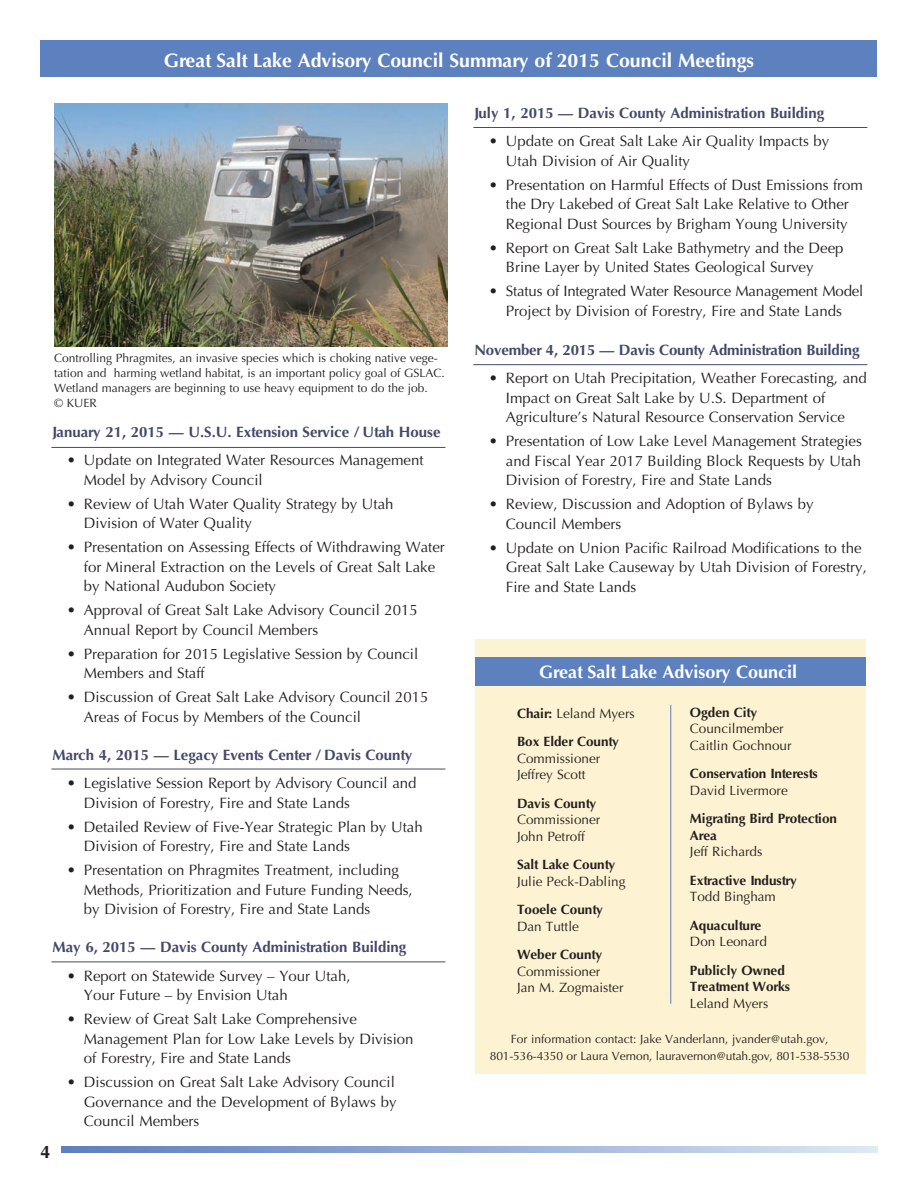
<style>
.page{position:relative;width:918px;height:1188px;background:#fff}
.page>*{position:absolute;margin:0;border:0;box-sizing:border-box;transform-origin:0 0}
.t1{font:700 19.5px "Optima";color:#fff}
.t2{font:700 18px "Optima";color:#fff}
.t3{font:700 18px "Optima";color:#231f20}
.t4{font:15px/19.5px "Optima";color:#231f20}
.t5{font:700 15px "Optima";color:#434969}
.t6{font:700 13.5px/16.5px "Optima";color:#231f20}
.t7{font:13.5px/16.5px "Optima";color:#231f20}
.t8{font:12px/15px "Optima";color:#231f20;text-align:center}
.s1{font-weight:400}
</style>
<div class="page">
<div style="left:475px;top:640px;width:391px;height:434px;background:#fdf3d2"></div>
<div style="left:475px;top:658px;width:391px;height:28px;background:#5d80be"></div>
<hr style="left:670px;top:705px;width:1px;height:299px;background:#5d80be">
<svg style="left:61px;top:1146px;width:817px;height:7px;background:#99b0d6"></svg>
<div style="left:40px;top:40px;width:838px;height:37px;background:#5d80be"></div>
<hr style="left:473px;top:127px;width:394px;height:1px;background:#434969">
<hr style="left:473px;top:364px;width:394px;height:1px;background:#434969">
<hr style="left:51px;top:769px;width:395px;height:1px;background:#434969">
<hr style="left:51px;top:962px;width:395px;height:1px;background:#434969">
<hr style="left:51px;top:447px;width:395px;height:1px;background:#434969">
<img style="left:54px;top:104px;width:393px;height:243px">
<h1 class="t1" style="left:164px;top:49px;width:592px">Great Salt Lake Advisory Council Summary of 2015 Council Meetings</h1>
<p class="t8" style="left:54px;top:351px;width:392px;text-align:left">Controlling Phragmites, an invasive species which is choking native vege&shy;tation and harming wetland habitat, is an important policy goal of GSLAC.<br>Wetland managers are beginning to use heavy equipment to do the job.<br>© KUER</p>
<p class="t5" style="left:52px;top:423px;width:390px">January 21, 2015 — U.S.U. Extension Service / Utah House</p>
<p class="t4" style="left:84px;top:451px;width:341px;text-indent:-17px">• Update on Integrated Water Resources Management<br>Model by Advisory Council</p>
<p class="t4" style="left:84px;top:494px;width:311px;text-indent:-17px">• Review of Utah Water Quality Strategy by Utah<br>Division of Water Quality</p>
<p class="t4" style="left:84px;top:538px;width:362px;text-indent:-17px">• Presentation on Assessing Effects of Withdrawing Water for Mineral Extraction on the Levels of Great Salt Lake by National Audubon Society</p>
<p class="t4" style="left:84px;top:601px;width:335px;text-indent:-17px">• Approval of Great Salt Lake Advisory Council 2015<br>Annual Report by Council Members</p>
<p class="t4" style="left:84px;top:644px;width:336px;text-indent:-17px">• Preparation for 2015 Legislative Session by Council<br>Members and Staff</p>
<p class="t4" style="left:84px;top:688px;width:346px;text-indent:-17px">• Discussion of Great Salt Lake Advisory Council 2015<br>Areas of Focus by Members of the Council</p>
<p class="t5" style="left:52px;top:746px;width:361px">March 4, 2015 — Legacy Events Center / Davis County</p>
<p class="t4" style="left:84px;top:774px;width:334px;text-indent:-17px">• Legislative Session Report by Advisory Council and<br>Division of Forestry, Fire and State Lands</p>
<p class="t4" style="left:84px;top:817px;width:340px;text-indent:-17px">• Detailed Review of Five-Year Strategic Plan by Utah<br>Division of Forestry, Fire and State Lands</p>
<p class="t4" style="left:84px;top:861px;width:330px;text-indent:-17px">• Presentation on Phragmites Treatment, including<br>Methods, Prioritization and Future Funding Needs, by Division of Forestry, Fire and State Lands</p>
<p class="t5" style="left:52px;top:938px;width:355px">May 6, 2015 — Davis County Administration Building</p>
<p class="t4" style="left:84px;top:966px;width:268px;text-indent:-17px">• Report on Statewide Survey – Your Utah,<br>Your Future – by Envision Utah</p>
<p class="t4" style="left:84px;top:1010px;width:331px;text-indent:-17px">• Review of Great Salt Lake Comprehensive<br>Management Plan for Low Lake Levels by Division of Forestry, Fire and State Lands</p>
<p class="t4" style="left:84px;top:1073px;width:314px;text-align:justify;text-indent:-17px">• Discussion on Great Salt Lake Advisory Council Governance and the Development of Bylaws by Council Members</p>
<p class="t3" style="left:40px;top:1141px;width:12px">4</p>
<p class="t5" style="left:474px;top:104px;width:351px">July 1, 2015 — Davis County Administration Building</p>
<p class="t4" style="left:506px;top:131px;width:325px;text-indent:-17px">• Update on Great Salt Lake Air Quality Impacts by<br>Utah Division of Air Quality</p>
<p class="t4" style="left:489px;top:175px;width:376px;text-align:center">• Presentation on Harmful Effects of Dust Emissions from the Dry Lakebed of Great Salt Lake Relative to Other<br>Regional Dust Sources by Brigham Young University</p>
<p class="t4" style="left:506px;top:238px;width:339px;text-indent:-17px">• Report on Great Salt Lake Bathymetry and the Deep<br>Brine Layer by United States Geological Survey</p>
<p class="t4" style="left:489px;top:281px;width:376px;text-align:center">• Status of Integrated Water Resource Management Model<br>Project by Division of Forestry, Fire and State Lands</p>
<p class="t5" style="left:474px;top:341px;width:387px">November 4, 2015 — Davis County Administration Building</p>
<p class="t4" style="left:506px;top:369px;width:362px;text-indent:-17px">• Report on Utah Precipitation, Weather Forecasting, and<br>Impact on Great Salt Lake by U.S. Department of<br>Agriculture’s Natural Resource Conservation Service</p>
<p class="t4" style="left:506px;top:432px;width:357px;text-align:justify;text-indent:-17px">• Presentation of Low Lake Level Management Strategies and Fiscal Year 2017 Building Block Requests by Utah Division of Forestry, Fire and State Lands</p>
<p class="t4" style="left:506px;top:495px;width:309px;text-indent:-17px">• Review, Discussion and Adoption of Bylaws by<br>Council Members</p>
<p class="t4" style="left:506px;top:538px;width:362px;text-indent:-17px">• Update on Union Pacific Railroad Modifications to the<br>Great Salt Lake Causeway by Utah Division of Forestry,<br>Fire and State Lands</p>
<p class="t2" style="left:539px;top:661px;width:260px">Great Salt Lake Advisory Council</p>
<p class="t6" style="left:517px;top:699px;width:119px;line-height:28.5px">Chair: <span class="s1">Leland Myers<br></span>Box Elder County</p>
<p class="t7" style="left:517px;top:750px;width:85px">Commissioner<br>Jeffrey Scott</p>
<p class="t6" style="left:517px;top:795px;width:81px">Davis County</p>
<p class="t7" style="left:517px;top:812px;width:85px">Commissioner<br>John Petroff</p>
<p class="t6" style="left:517px;top:857px;width:100px">Salt Lake County</p>
<p class="t7" style="left:517px;top:873px;width:110px">Julie Peck-Dabling</p>
<p class="t6" style="left:517px;top:902px;width:87px">Tooele County</p>
<p class="t7" style="left:517px;top:918px;width:63px">Dan Tuttle</p>
<p class="t6" style="left:517px;top:947px;width:87px">Weber County</p>
<p class="t7" style="left:517px;top:963px;width:108px">Commissioner<br>Jan M. Zogmaister</p>
<p class="t6" style="left:690px;top:704px;width:69px">Ogden City</p>
<p class="t7" style="left:690px;top:721px;width:103px">Councilmember<br>Caitlin Gochnour</p>
<p class="t6" style="left:690px;top:766px;width:129px">Conservation Interests</p>
<p class="t7" style="left:690px;top:782px;width:99px">David Livermore</p>
<p class="t6" style="left:690px;top:811px;width:149px">Migrating Bird Protection<br>Area</p>
<p class="t7" style="left:690px;top:844px;width:74px">Jeff Richards</p>
<p class="t6" style="left:690px;top:872px;width:108px">Extractive Industry</p>
<p class="t7" style="left:690px;top:889px;width:87px">Todd Bingham</p>
<p class="t6" style="left:690px;top:917px;width:73px">Aquaculture</p>
<p class="t7" style="left:690px;top:934px;width:78px">Don Leonard</p>
<p class="t6" style="left:690px;top:962px;width:102px">Publicly Owned<br>Treatment Works</p>
<p class="t7" style="left:690px;top:995px;width:80px">Leland Myers</p>
<p class="t8" style="left:490px;top:1030px;width:361px;line-height:17.1px">For information contact: Jake Vanderlann, jvander@utah.gov,<br>801-536-4350 or Laura Vernon, lauravernon@utah.gov, 801-538-5530</p>
</div>
